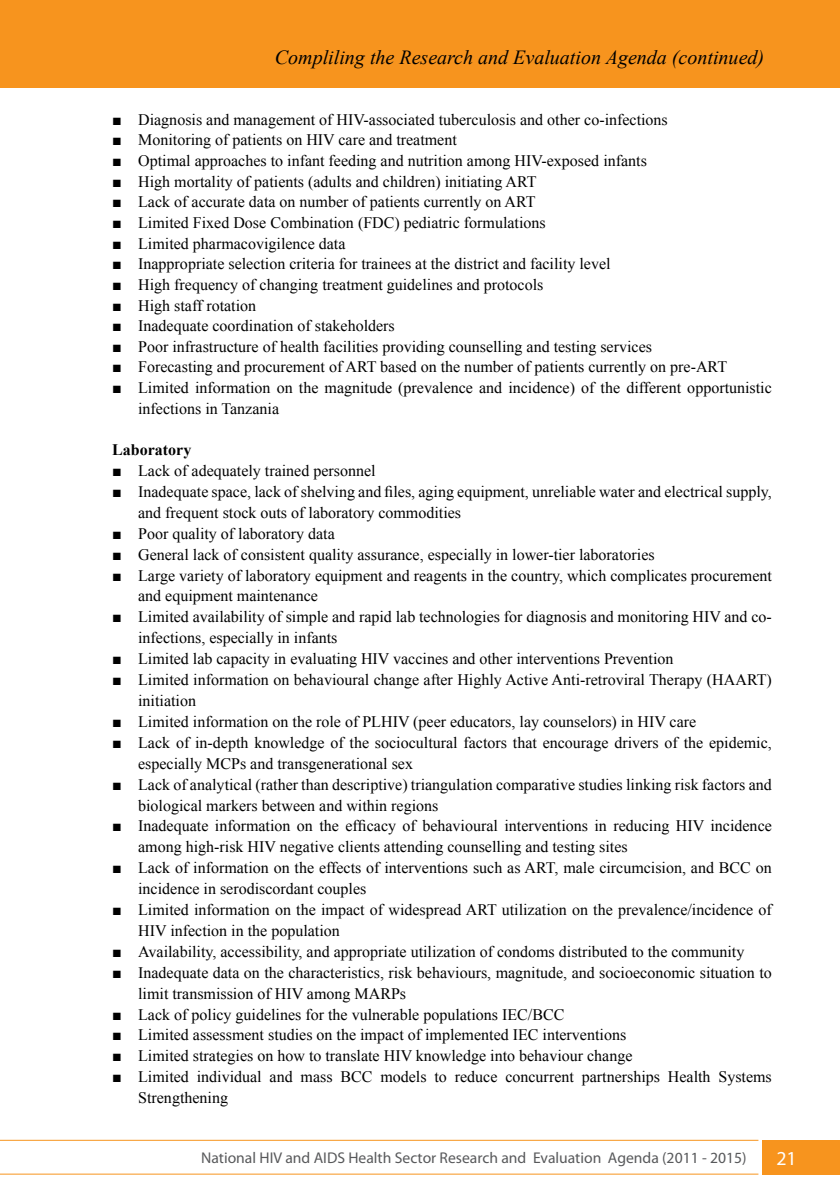
<style>
.page{position:relative;width:840px;height:1191px;background:#fff}
.page>*{position:absolute;margin:0;border:0;box-sizing:border-box;transform-origin:0 0}
.t1{font:italic 20px "Times New Roman";color:#000}
.t2{font:19.8px "Myriad Pro";color:#fff}
.t3{font:16px/20.8px "Times New Roman";color:#000}
.t4{font:700 16px "Times New Roman";color:#000}
.t5{font:15.6px "Myriad Pro";color:#58595b}
</style>
<div class="page">
<div style="left:762px;top:1140px;width:77px;height:34px;background:#f7941e"></div>
<hr style="left:0;top:1140px;width:758px;height:1px;background:#f7941e">
<hr style="left:0;top:1173px;width:758px;height:1px;background:#f7941e">
<div style="left:0;top:0;width:839px;height:88px;background:#f7941e"></div>
<p class="t1" style="left:275px;top:46px;width:490px">Compliling the Research and Evaluation Agenda (continued)</p>
<p class="t3" style="left:112px;top:108px;width:557px">■ Diagnosis and management of HIV-associated tuberculosis and other co-infections</p>
<p class="t3" style="left:112px;top:129px;width:346px">■ Monitoring of patients on HIV care and treatment</p>
<p class="t3" style="left:112px;top:150px;width:536px">■ Optimal approaches to infant feeding and nutrition among HIV-exposed infants</p>
<p class="t3" style="left:112px;top:170px;width:426px">■ High mortality of patients (adults and children) initiating ART</p>
<p class="t3" style="left:112px;top:191px;width:425px">■ Lack of accurate data on number of patients currently on ART</p>
<p class="t3" style="left:112px;top:212px;width:435px">■ Limited Fixed Dose Combination (FDC) pediatric formulations</p>
<p class="t3" style="left:112px;top:232px;width:235px">■ Limited pharmacovigilence data</p>
<p class="t3" style="left:112px;top:253px;width:499px">■ Inappropriate selection criteria for trainees at the district and facility level</p>
<p class="t3" style="left:112px;top:274px;width:432px">■ High frequency of changing treatment guidelines and protocols</p>
<p class="t3" style="left:112px;top:294px;width:145px">■ High staff rotation</p>
<p class="t3" style="left:112px;top:315px;width:284px">■ Inadequate coordination of stakeholders</p>
<p class="t3" style="left:112px;top:336px;width:541px">■ Poor infrastructure of health facilities providing counselling and testing services</p>
<p class="t3" style="left:112px;top:356px;width:616px">■ Forecasting and procurement of ART based on the number of patients currently on pre-ART</p>
<p class="t3" style="left:138px;top:377px;width:634px;text-indent:-26px">■ Limited information on the magnitude (prevalence and incidence) of the different opportunistic infections in Tanzania</p>
<p class="t4" style="left:112px;top:439px;width:81px">Laboratory</p>
<p class="t3" style="left:112px;top:460px;width:265px">■ Lack of adequately trained personnel</p>
<p class="t3" style="left:138px;top:481px;width:635px;text-indent:-26px">■ Inadequate space, lack of shelving and files, aging equipment, unreliable water and electrical supply, and frequent stock outs of laboratory commodities</p>
<p class="t3" style="left:112px;top:523px;width:224px">■ Poor quality of laboratory data</p>
<p class="t3" style="left:112px;top:543px;width:543px">■ General lack of consistent quality assurance, especially in lower-tier laboratories</p>
<p class="t3" style="left:138px;top:564px;width:635px;text-indent:-26px">■ Large variety of laboratory equipment and reagents in the country, which complicates procurement and equipment maintenance</p>
<p class="t3" style="left:138px;top:606px;width:634px;text-indent:-26px">■ Limited availability of simple and rapid lab technologies for diagnosis and monitoring HIV and co&shy;infections, especially in infants</p>
<p class="t3" style="left:112px;top:648px;width:562px">■ Limited lab capacity in evaluating HIV vaccines and other interventions Prevention</p>
<p class="t3" style="left:138px;top:669px;width:634px;text-indent:-26px">■ Limited information on behavioural change after Highly Active Anti-retroviral Therapy (HAART) initiation</p>
<p class="t3" style="left:112px;top:711px;width:585px">■ Limited information on the role of PLHIV (peer educators, lay counselors) in HIV care</p>
<p class="t3" style="left:138px;top:732px;width:634px;text-indent:-26px">■ Lack of in-depth knowledge of the sociocultural factors that encourage drivers of the epidemic, especially MCPs and transgenerational sex</p>
<p class="t3" style="left:138px;top:773px;width:634px;text-indent:-26px">■ Lack of analytical (rather than descriptive) triangulation comparative studies linking risk factors and biological markers between and within regions</p>
<p class="t3" style="left:138px;top:815px;width:634px;text-indent:-26px">■ Inadequate information on the efficacy of behavioural interventions in reducing HIV incidence among high-risk HIV</p>
<p class="t3" style="left:280px;top:836px;width:349px">negative clients attending counselling and testing sites</p>
<p class="t3" style="left:138px;top:857px;width:634px;text-indent:-26px">■ Lack of information on the effects of interventions such as ART, male circumcision, and BCC on incidence in serodiscordant couples</p>
<p class="t3" style="left:138px;top:899px;width:634px;text-indent:-26px">■ Limited information on the impact of widespread ART utilization on the prevalence/incidence of<br>HIV</p>
<p class="t3" style="left:170px;top:920px;width:171px">infection in the population</p>
<p class="t3" style="left:112px;top:940px;width:633px">■ Availability, accessibility, and appropriate utilization of condoms distributed to the community</p>
<p class="t3" style="left:138px;top:961px;width:634px;text-indent:-26px">■ Inadequate data on the characteristics, risk behaviours, magnitude, and socioeconomic situation to limit transmission of HIV</p>
<p class="t3" style="left:307px;top:982px;width:101px">among MARPs</p>
<p class="t3" style="left:112px;top:1003px;width:453px">■ Lack of policy guidelines for the vulnerable populations IEC/BCC</p>
<p class="t3" style="left:112px;top:1024px;width:515px">■ Limited assessment studies on the impact of implemented IEC interventions</p>
<p class="t3" style="left:112px;top:1045px;width:521px">■ Limited strategies on how to translate HIV knowledge into behaviour change</p>
<p class="t3" style="left:138px;top:1066px;width:634px;text-indent:-26px">■ Limited individual and mass BCC models to reduce concurrent partnerships Health Systems<br>Strengthening</p>
<p class="t5" style="left:201px;top:1148px;width:546px">National HIV and AIDS Health Sector Research and Evaluation Agenda (2011 - 2015)</p>
<p class="t2" style="left:776px;top:1146px;width:22px">21</p>
</div>
